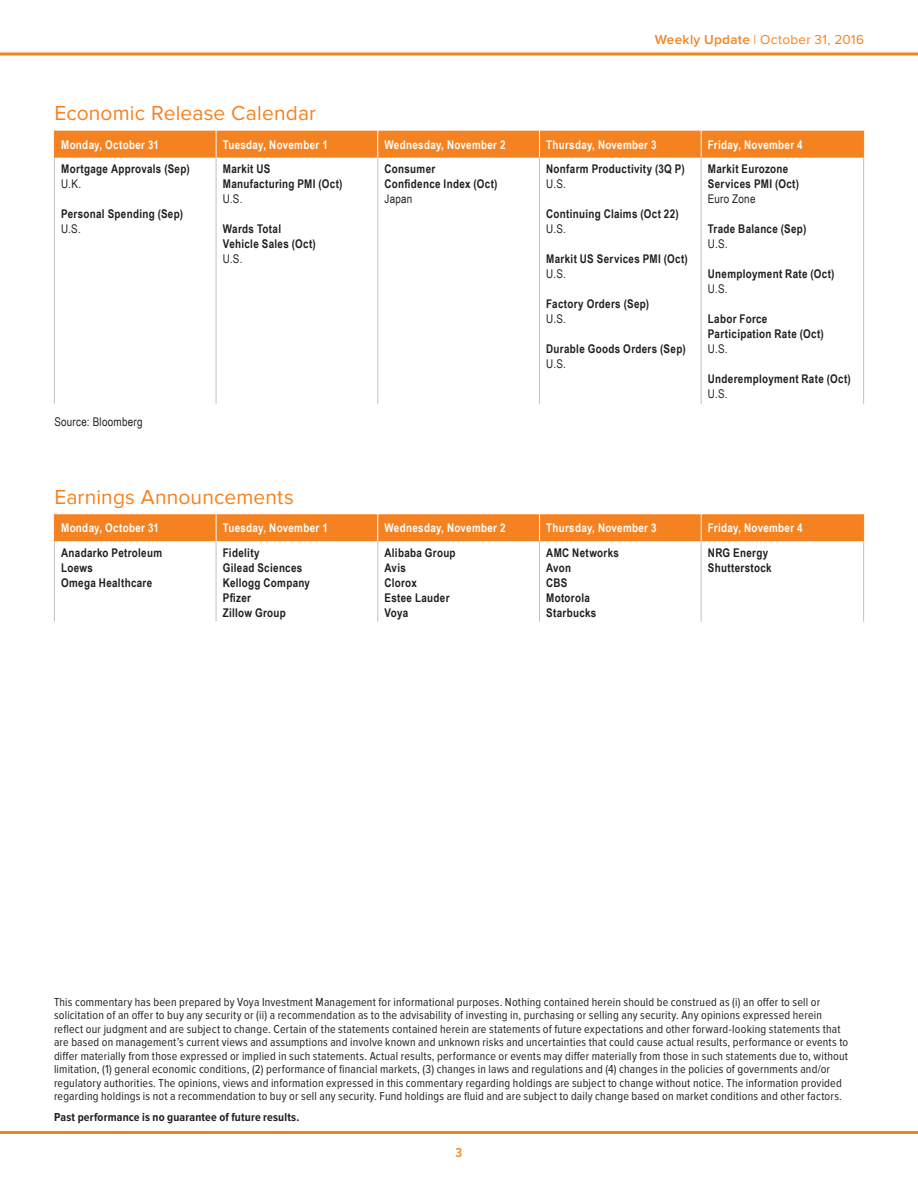
<style>
.page{position:relative;width:918px;height:1188px;background:#fff}
.page>*{position:absolute;margin:0;border:0;box-sizing:border-box;transform-origin:0 0}
._03_Subhead_14_15_V{font:21px "Proxima Nova";letter-spacing:.01em;color:#f58220}
._01_Heading_Date_10{font:13.5px "Proxima Nova";letter-spacing:.025em;color:#f58220}
._23_pg_number{font:600 13.5px "Proxima Nova Cond";color:#f58220}
._10_Disclaimers_8_9{font:12px/13.5px "Proxima Nova Cond";letter-spacing:.015em;color:#231f20}
.Calendar_Location{font:700 12px/15px "Arial Narrow";letter-spacing:.025em;color:#231f20}
._20_Table_Header_8_9{font:700 12px "Arial Narrow";letter-spacing:.025em;color:#fff}
.Calendar_Location-2{font:12px "Arial Narrow";letter-spacing:.02em;color:#231f20}
._10_Disclaimers_8_9-2{font:700 12px "Proxima Nova Cond";letter-spacing:.015em;color:#231f20}
.s1{font-weight:600}
</style>
<div class="page">
<svg style="left:0;top:52px;width:918px;height:4px"></svg>
<hr style="left:0;top:1131px;width:918px;height:3px;background:#f58220">
<div style="left:54px;top:131px;width:810px;height:27px;background:#f58220"></div>
<hr style="left:54px;top:158px;width:1px;height:246px;background:#c1c2c4">
<hr style="left:216px;top:158px;width:1px;height:246px;background:#c1c2c4">
<hr style="left:377px;top:158px;width:1px;height:246px;background:#c1c2c4">
<hr style="left:539px;top:158px;width:1px;height:246px;background:#c1c2c4">
<hr style="left:701px;top:158px;width:1px;height:246px;background:#c1c2c4">
<hr style="left:863px;top:158px;width:1px;height:246px;background:#c1c2c4">
<div style="left:54px;top:514px;width:810px;height:27px;background:#f58220"></div>
<hr style="left:54px;top:541px;width:1px;height:81px;background:#c1c2c4">
<hr style="left:216px;top:541px;width:1px;height:81px;background:#c1c2c4">
<hr style="left:377px;top:541px;width:1px;height:81px;background:#c1c2c4">
<hr style="left:539px;top:541px;width:1px;height:81px;background:#c1c2c4">
<hr style="left:701px;top:541px;width:1px;height:81px;background:#c1c2c4">
<hr style="left:863px;top:541px;width:1px;height:81px;background:#c1c2c4">
<p class="_01_Heading_Date_10" style="left:655px;top:32px;width:211px"><span class="s1">Weekly Update</span> | October 31, 2016</p>
<p class="_03_Subhead_14_15_V" style="left:54px;top:101px;width:263px">Economic Release Calendar</p>
<p class="_20_Table_Header_8_9" style="left:61px;top:135px;width:99px">Monday, October 31</p>
<p class="_20_Table_Header_8_9" style="left:223px;top:135px;width:107px">Tuesday, November 1</p>
<p class="_20_Table_Header_8_9" style="left:385px;top:135px;width:123px">Wednesday, November 2</p>
<p class="_20_Table_Header_8_9" style="left:546px;top:135px;width:112px">Thursday, November 3</p>
<p class="_20_Table_Header_8_9" style="left:708px;top:135px;width:96px">Friday, November 4</p>
<p class="Calendar_Location" style="left:61px;top:161px;width:130px">Mortgage Approvals (Sep)</p>
<p class="Calendar_Location-2" style="left:61px;top:175px;width:21px">U.K.</p>
<p class="Calendar_Location" style="left:61px;top:206px;width:123px">Personal Spending (Sep)</p>
<p class="Calendar_Location-2" style="left:61px;top:220px;width:21px">U.S.</p>
<p class="Calendar_Location" style="left:223px;top:161px;width:121px">Markit US<br>Manufacturing PMI (Oct)</p>
<p class="Calendar_Location-2" style="left:223px;top:190px;width:21px">U.S.</p>
<p class="Calendar_Location" style="left:223px;top:221px;width:94px">Wards Total<br>Vehicle Sales (Oct)</p>
<p class="Calendar_Location-2" style="left:223px;top:250px;width:21px">U.S.</p>
<p class="Calendar_Location" style="left:385px;top:161px;width:114px">Consumer<br>Confidence Index (Oct)</p>
<p class="Calendar_Location-2" style="left:385px;top:190px;width:29px">Japan</p>
<p class="Calendar_Location" style="left:546px;top:161px;width:140px">Nonfarm Productivity (3Q P)</p>
<p class="Calendar_Location-2" style="left:546px;top:175px;width:21px">U.S.</p>
<p class="Calendar_Location" style="left:546px;top:206px;width:134px">Continuing Claims (Oct 22)</p>
<p class="Calendar_Location-2" style="left:546px;top:220px;width:21px">U.S.</p>
<p class="Calendar_Location" style="left:546px;top:251px;width:143px">Markit US Services PMI (Oct)</p>
<p class="Calendar_Location-2" style="left:546px;top:265px;width:21px">U.S.</p>
<p class="Calendar_Location" style="left:546px;top:296px;width:104px">Factory Orders (Sep)</p>
<p class="Calendar_Location-2" style="left:546px;top:310px;width:21px">U.S.</p>
<p class="Calendar_Location" style="left:546px;top:341px;width:141px">Durable Goods Orders (Sep)</p>
<p class="Calendar_Location-2" style="left:546px;top:355px;width:21px">U.S.</p>
<p class="Calendar_Location" style="left:708px;top:161px;width:93px">Markit Eurozone<br>Services PMI (Oct)</p>
<p class="Calendar_Location-2" style="left:708px;top:190px;width:49px">Euro Zone</p>
<p class="Calendar_Location" style="left:708px;top:221px;width:100px">Trade Balance (Sep)</p>
<p class="Calendar_Location-2" style="left:708px;top:235px;width:21px">U.S.</p>
<p class="Calendar_Location" style="left:708px;top:266px;width:128px">Unemployment Rate (Oct)</p>
<p class="Calendar_Location-2" style="left:708px;top:280px;width:21px">U.S.</p>
<p class="Calendar_Location" style="left:708px;top:311px;width:61px">Labor Force</p>
<p class="Calendar_Location" style="left:708px;top:326px;width:117px">Participation Rate (Oct)</p>
<p class="Calendar_Location-2" style="left:708px;top:340px;width:21px">U.S.</p>
<p class="Calendar_Location" style="left:708px;top:371px;width:144px">Underemployment Rate (Oct)</p>
<p class="Calendar_Location-2" style="left:708px;top:385px;width:21px">U.S.</p>
<p class="Calendar_Location-2" style="left:54px;top:413px;width:90px">Source: Bloomberg</p>
<p class="_03_Subhead_14_15_V" style="left:54px;top:485px;width:241px">Earnings Announcements</p>
<p class="_20_Table_Header_8_9" style="left:61px;top:519px;width:99px">Monday, October 31</p>
<p class="_20_Table_Header_8_9" style="left:223px;top:519px;width:107px">Tuesday, November 1</p>
<p class="_20_Table_Header_8_9" style="left:385px;top:519px;width:123px">Wednesday, November 2</p>
<p class="_20_Table_Header_8_9" style="left:546px;top:519px;width:112px">Thursday, November 3</p>
<p class="_20_Table_Header_8_9" style="left:708px;top:519px;width:96px">Friday, November 4</p>
<p class="Calendar_Location" style="left:61px;top:544px;width:103px">Anadarko Petroleum</p>
<p class="Calendar_Location" style="left:61px;top:559px;width:33px">Loews</p>
<p class="Calendar_Location" style="left:61px;top:574px;width:93px">Omega Healthcare</p>
<p class="Calendar_Location" style="left:385px;top:544px;width:73px">Alibaba Group</p>
<p class="Calendar_Location" style="left:385px;top:559px;width:23px">Avis</p>
<p class="Calendar_Location" style="left:385px;top:574px;width:34px">Clorox</p>
<p class="Calendar_Location" style="left:385px;top:589px;width:67px">Estee Lauder</p>
<p class="Calendar_Location" style="left:385px;top:604px;width:25px">Voya</p>
<p class="Calendar_Location" style="left:546px;top:544px;width:74px">AMC Networks</p>
<p class="Calendar_Location" style="left:546px;top:559px;width:27px">Avon</p>
<p class="Calendar_Location" style="left:546px;top:574px;width:23px">CBS</p>
<p class="Calendar_Location" style="left:546px;top:589px;width:45px">Motorola</p>
<p class="Calendar_Location" style="left:546px;top:604px;width:52px">Starbucks</p>
<p class="Calendar_Location" style="left:708px;top:544px;width:62px">NRG Energy</p>
<p class="Calendar_Location" style="left:708px;top:559px;width:65px">Shutterstock</p>
<p class="Calendar_Location" style="left:223px;top:544px;width:38px">Fidelity</p>
<p class="Calendar_Location" style="left:223px;top:559px;width:81px">Gilead Sciences</p>
<p class="Calendar_Location" style="left:223px;top:574px;width:89px">Kellogg Company</p>
<p class="Calendar_Location" style="left:223px;top:589px;width:30px">Pfizer</p>
<p class="Calendar_Location" style="left:223px;top:604px;width:64px">Zillow Group</p>
<p class="_10_Disclaimers_8_9" style="left:54px;top:996px;width:796px">This commentary has been prepared by Voya Investment Management for informational purposes. Nothing contained herein should be construed as (i) an offer to sell or solicitation of an offer to buy any security or (ii) a recommendation as to the advisability of investing in, purchasing or selling any security. Any opinions expressed herein reflect our judgment and are subject to change. Certain of the statements contained herein are statements of future expectations and other forward-looking statements that are based on management’s current views and assumptions and involve known and unknown risks and uncertainties that could cause actual results, performance or events to differ materially from those expressed or implied in such statements. Actual results, performance or events may differ materially from those in such statements due to, without limitation, (1) general economic conditions, (2) performance of financial markets, (3) changes in laws and regulations and (4) changes in the policies of governments and/or regulatory authorities. The opinions, views and information expressed in this commentary regarding holdings are subject to change without notice. The information provided regarding holdings is not a recommendation to buy or sell any security. Fund holdings are fluid and are subject to daily change based on market conditions and other factors.</p>
<p class="_10_Disclaimers_8_9-2" style="left:54px;top:1110px;width:247px">Past performance is no guarantee of future results.</p>
<p class="_23_pg_number" style="left:456px;top:1145px;width:8px">3</p>
</div>
